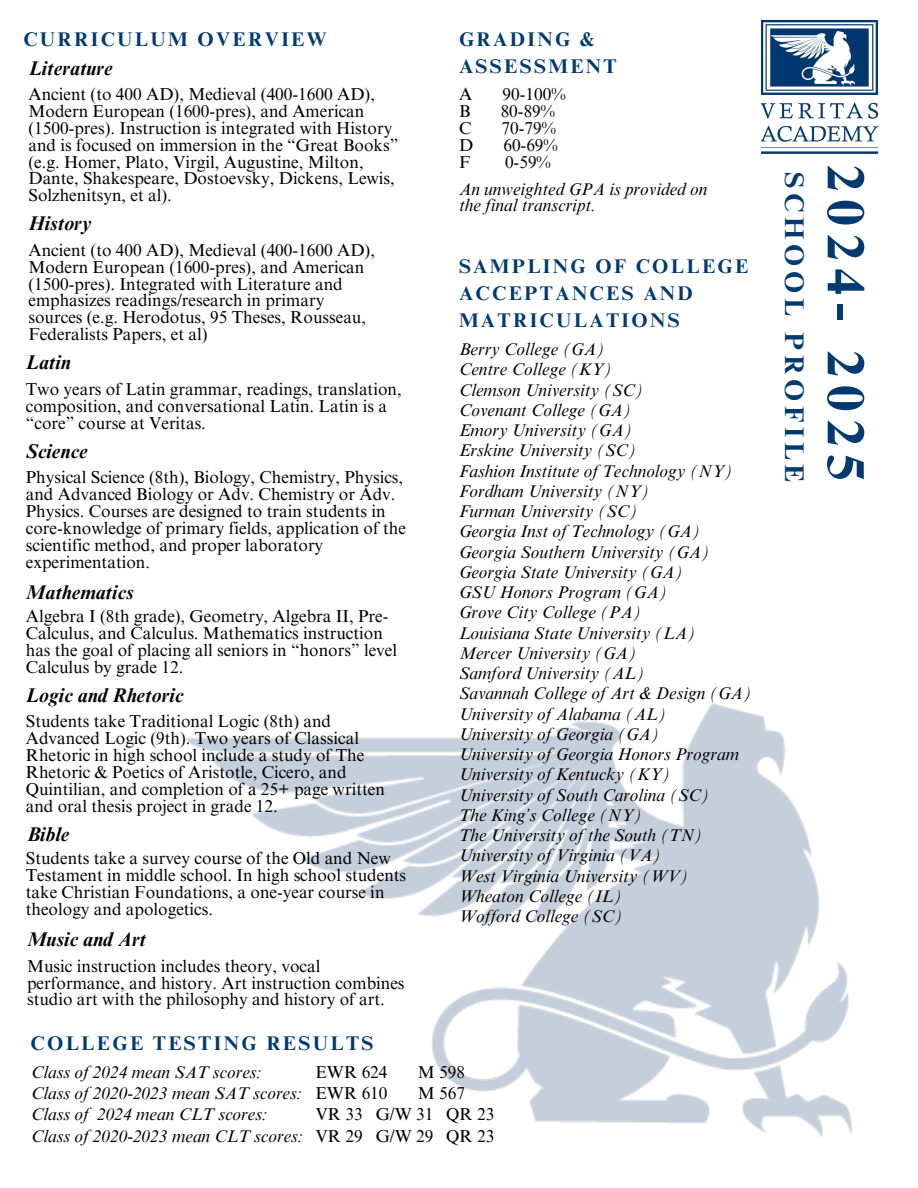
<style>
.page{position:relative;width:918px;height:1188px;background:#fff}
.page>*{position:absolute;margin:0;border:0;box-sizing:border-box;transform-origin:0 0}
.t1{font:700 52.5px "Times NRMT Pro";letter-spacing:.16em;color:#003a70}
.t2{font:700 27px "Times NRMT Pro";letter-spacing:.175em;color:#003a70}
.t3{font:700 19.8px/27px "Times NRMT Pro";letter-spacing:.12em;color:#003a70}
.t4{font:italic 700 19.8px "Times NRMT Pro";color:#060505}
.t5{font:17.25px/16.8px "Times NRMT Pro";color:#000}
.t6{font:italic 17.25px/16.8px "Times NRMT Pro";color:#000}
</style>
<div class="page">
<img style="left:761px;top:21px;width:118px;height:133px">
<img style="left:186px;top:705px;width:666px;height:432px">
<h3 class="t3" style="left:23px;top:28px;width:305px">CURRICULUM OVERVIEW</h3>
<p class="t3" style="left:459px;top:28px;width:159px">GRADING &amp;<br>ASSESSMENT</p>
<p class="t5" style="left:459px;top:88px;width:15px">A</p>
<p class="t5" style="left:502px;top:88px;width:65px">90-100%</p>
<p class="t5" style="left:459px;top:105px;width:13px">B</p>
<p class="t5" style="left:501px;top:105px;width:56px">80-89%</p>
<p class="t5" style="left:459px;top:122px;width:14px">C</p>
<p class="t5" style="left:502px;top:122px;width:56px">70-79%</p>
<p class="t5" style="left:459px;top:138px;width:16px">D</p>
<p class="t5" style="left:503px;top:138px;width:56px">60-69%</p>
<p class="t5" style="left:459px;top:155px;width:13px">F</p>
<p class="t5" style="left:505px;top:155px;width:47px">0-59%</p>
<p class="t6" style="left:459px;top:182px;width:250px">An unweighted GPA is provided on the final transcript.</p>
<p class="t4" style="left:29px;top:60px;width:86px">Literature</p>
<h5 class="t5" style="left:28px;top:88px;width:371px">Ancient (to 400 AD), Medieval (400-1600 AD), Modern European (1600-pres), and American (1500-pres). Instruction is integrated with History and is focused on immersion in the “Great Books” (e.g. Homer, Plato, Virgil, Augustine, Milton, Dante, Shakespeare, Dostoevsky, Dickens, Lewis, Solzhenitsyn, et al).</h5>
<h1 class="t4" style="left:28px;top:216px;width:65px">History</h1>
<h2 class="t5" style="left:28px;top:244px;width:348px">Ancient (to 400 AD), Medieval (400-1600 AD), Modern European (1600-pres), and American (1500-pres). Integrated with Literature and emphasizes readings/research in primary</h2>
<p class="t5" style="left:28px;top:311px;width:339px">sources (e.g. Herodotus, 95 Theses, Rousseau,<br>Federalists Papers, et al)</p>
<h4 class="t4" style="left:26px;top:355px;width:46px">Latin</h4>
<p class="t5" style="left:26px;top:383px;width:377px">Two years of Latin grammar, readings, translation, composition, and conversational Latin. Latin is a “core” course at Veritas.</p>
<p class="t4" style="left:26px;top:443px;width:63px">Science</p>
<h3 class="t5" style="left:26px;top:471px;width:382px">Physical Science (8th), Biology, Chemistry, Physics, and Advanced Biology or Adv. Chemistry or Adv.<br>Physics. Courses are designed to train students in core-knowledge of primary fields, application of the scientific method, and proper laboratory experimentation.</h3>
<p class="t4" style="left:26px;top:584px;width:110px">Mathematics</p>
<p class="t5" style="left:26px;top:610px;width:373px">Algebra I (8th grade), Geometry, Algebra II, Pre-Calculus, and Calculus. Mathematics instruction has the goal of placing all seniors in “honors” level Calculus by grade 12.</p>
<p class="t4" style="left:26px;top:688px;width:159px">Logic and Rhetoric</p>
<p class="t5" style="left:26px;top:715px;width:340px">Students take Traditional Logic (8th) and Advanced Logic (9th). Two years of Classical Rhetoric in high school include a study of The Rhetoric &amp; Poetics of Aristotle, Cicero, and</p>
<p class="t5" style="left:26px;top:783px;width:361px">Quintilian, and completion of a 25+ page written and oral thesis project in grade 12.</p>
<p class="t4" style="left:27px;top:827px;width:44px">Bible</p>
<p class="t5" style="left:26px;top:852px;width:382px">Students take a survey course of the Old and New Testament in middle school. In high school students take Christian Foundations, a one-year course in theology and apologetics.</p>
<p class="t4" style="left:27px;top:932px;width:121px">Music and Art</p>
<p class="t5" style="left:27px;top:960px;width:379px">Music instruction includes theory, vocal performance, and history. Art instruction combines studio art with the philosophy and history of art.</p>
<p class="t3" style="left:30px;top:1032px;width:345px">COLLEGE TESTING RESULTS</p>
<p class="t6" style="left:31px;top:1066px;width:233px">Class of 2024 mean SAT scores:</p>
<p class="t6" style="left:31px;top:1087px;width:273px">Class of 2020-2023 mean SAT scores:</p>
<p class="t6" style="left:31px;top:1108px;width:238px">Class of 2024 mean CLT scores:</p>
<p class="t6" style="left:31px;top:1130px;width:274px">Class of 2020-2023 mean CLT scores:</p>
<p class="t3" style="left:459px;top:255px;width:291px">SAMPLING OF COLLEGE<br>ACCEPTANCES AND<br>MATRICULATIONS</p>
<p class="t6" style="left:459px;top:343px;width:147px">Berry College (GA)</p>
<p class="t6" style="left:459px;top:363px;width:155px">Centre College (KY)</p>
<p class="t6" style="left:459px;top:384px;width:186px">Clemson University (SC)</p>
<p class="t6" style="left:459px;top:404px;width:174px">Covenant College (GA)</p>
<p class="t6" style="left:459px;top:424px;width:175px">Emory University (GA)</p>
<p class="t6" style="left:459px;top:444px;width:179px">Erskine University (SC)</p>
<p class="t6" style="left:459px;top:465px;width:275px">Fashion Institute of Technology (NY)</p>
<p class="t6" style="left:459px;top:485px;width:192px">Fordham University (NY)</p>
<h4 class="t6" style="left:459px;top:505px;width:180px">Furman University (SC)</h4>
<p class="t6" style="left:459px;top:525px;width:243px">Georgia Inst of Technology (GA)</p>
<h4 class="t6" style="left:459px;top:546px;width:252px">Georgia Southern University (GA)</h4>
<p class="t6" style="left:459px;top:566px;width:226px">Georgia State University (GA)</p>
<h4 class="t6" style="left:459px;top:586px;width:210px">GSU Honors Program (GA)</h4>
<p class="t6" style="left:459px;top:606px;width:184px">Grove City College (PA)</p>
<h4 class="t6" style="left:459px;top:627px;width:238px">Louisiana State University (LA)</h4>
<p class="t6" style="left:459px;top:647px;width:179px">Mercer University (GA)</p>
<p class="t6" style="left:459px;top:667px;width:187px">Samford University (AL)</p>
<p class="t6" style="left:459px;top:687px;width:294px">Savannah College of Art &amp; Design (GA)</p>
<h4 class="t6" style="left:459px;top:708px;width:209px">University of Alabama (AL)</h4>
<p class="t6" style="left:459px;top:728px;width:202px">University of Georgia (GA)</p>
<h4 class="t6" style="left:459px;top:748px;width:282px">University of Georgia Honors Program</h4>
<p class="t6" style="left:459px;top:768px;width:213px">University of Kentucky (KY)</p>
<h3 class="t6" style="left:459px;top:789px;width:252px">University of South Carolina (SC)</h3>
<p class="t6" style="left:459px;top:809px;width:185px">The King’s College (NY)</p>
<p class="t6" style="left:459px;top:829px;width:245px">The University of the South (TN)</p>
<p class="t6" style="left:459px;top:849px;width:204px">University of Virginia (VA)</p>
<p class="t6" style="left:459px;top:870px;width:231px">West Virginia University (WV)</p>
<h5 class="t6" style="left:459px;top:888px;width:165px;line-height:20.2px">Wheaton College (IL)<br>Wofford College (SC)</h5>
<p class="t5" style="left:315px;top:1066px;width:74px">EWR 624</p>
<p class="t5" style="left:418px;top:1066px;width:49px">M 598</p>
<p class="t5" style="left:315px;top:1087px;width:74px">EWR 610</p>
<p class="t5" style="left:315px;top:1085px;width:180px;line-height:21.3px;text-indent:102px">M 567<br>VR 33 G/W 31 QR 23<br>VR 29</p>
<p class="t5" style="left:376px;top:1130px;width:120px">G/W 29 QR 23</p>
<h4 class="t2" style="left:804px;top:172px;width:312px;rotate:90deg">SCHOOL PROFILE</h4>
<h3 class="t1" style="left:865px;top:165px;width:317px;rotate:90deg">2024- 2025</h3>
</div>
